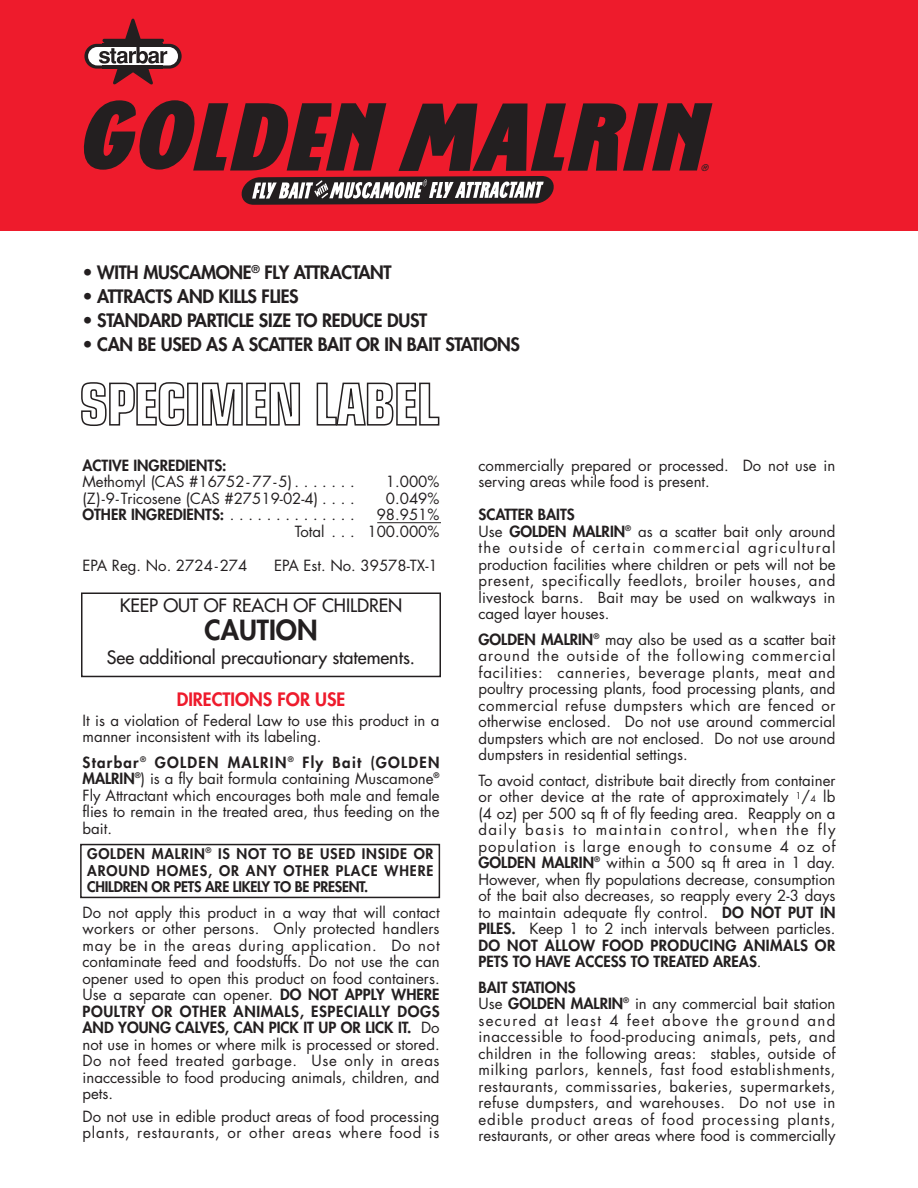
<style>
.page{position:relative;width:918px;height:1188px;background:#fff}
.page>*{position:absolute;margin:0;border:0;box-sizing:border-box;transform-origin:0 0}
.t1{font:800 27px "Futura";color:#231f20}
.t2{font:800 18px "Futura";letter-spacing:-.015em;color:#231f20}
.t3{font:18px "Futura";color:#231f20}
.t4{font:800 18px "Futura";color:#ee1b2c}
.t5{font:15px/16.5px "Futura";color:#231f20}
.t6{font:15px/16.5px "Futura";letter-spacing:.03em;color:#231f20}
.t7{font:800 15px "Futura";color:#231f20}
.t8{font:800 14.25px/16.5px "Futura";letter-spacing:-.015em;color:#231f20;text-align:justify}
.s1{font-weight:400}
.s2{font-weight:800}
.s3{font-size:9px}
</style>
<div class="page">
<hr style="left:377px;top:522px;width:64px;height:1px;background:#231f20">
<div style="left:81px;top:592px;width:360px;height:85px;border:2px solid #231f20"></div>
<svg style="left:81px;top:382px;width:104px;height:44px"></svg>
<div style="left:187px;top:383px;width:11px;height:43px;border:1px solid #231f20"></div>
<svg style="left:202px;top:382px;width:98px;height:44px"></svg>
<svg style="left:316px;top:382px;width:123px;height:44px"></svg>
<div style="left:0;top:0;width:918px;height:230px;background:#ee1b2c"></div>
<svg style="left:83px;top:100px;width:629px;height:105px"></svg>
<svg style="left:84px;top:19px;width:98px;height:66px"></svg>
<hr style="left:102px;top:65px;width:61px;height:4px;background:#231f20">
<div style="left:80px;top:844px;width:360px;height:54px;border:2px solid #231f20"></div>
<p class="t2" style="left:82px;top:264px;width:311px">• WITH MUSCAMONE<sup>®</sup> FLY ATTRACTANT</p>
<p class="t2" style="left:82px;top:288px;width:218px">• ATTRACTS AND KILLS FLIES</p>
<p class="t2" style="left:82px;top:312px;width:346px">• STANDARD PARTICLE SIZE TO REDUCE DUST</p>
<p class="t2" style="left:82px;top:336px;width:439px">• CAN BE USED AS A SCATTER BAIT OR IN BAIT STATIONS</p>
<p class="t7" style="left:82px;top:458px;width:146px">ACTIVE INGREDIENTS:</p>
<p class="t5" style="left:82px;top:475px;width:274px">Methomyl (CAS #16752- 77-5) . . . . . . .</p>
<p class="t5" style="left:386px;top:475px;width:55px">1.000%</p>
<p class="t5" style="left:83px;top:491px;width:274px">(Z)-9- Tricosene (CAS #27519-02-4) . . . .</p>
<p class="t5" style="left:386px;top:491px;width:55px">0.049%</p>
<p class="t7" style="left:83px;top:508px;width:274px">OTHER INGREDIENTS: <span class="s1">. . . . . . . . . . . . . .</span></p>
<p class="t5" style="left:295px;top:508px;width:146px;text-align:right">98.951%<br>Total . . . 100.000%</p>
<p class="t5" style="left:83px;top:559px;width:166px">EPA Reg. No. 2724-274</p>
<p class="t5" style="left:274px;top:559px;width:165px">EPA Est. No. 39578-TX-1</p>
<p class="t3" style="left:120px;top:596px;width:284px">KEEP OUT OF REACH OF CHILDREN</p>
<h1 class="t1" style="left:205px;top:617px;width:114px">CAUTION</h1>
<p class="t3" style="left:107px;top:649px;width:310px">See additional precautionary statements.</p>
<p class="t4" style="left:177px;top:691px;width:170px">DIRECTIONS FOR USE</p>
<p class="t5" style="left:82px;top:713px;width:359px">It is a violation of Federal Law to use this product in a manner inconsistent with its labeling.</p>
<p class="t5" style="left:82px;top:755px;width:359px;text-align:justify"><span class="s2">Starbar</span><sup>®</sup> <span class="s2">GOLDEN MALRIN</span><sup>®</sup> <span class="s2">Fly Bait (GOLDEN MALRIN</span><sup>®</sup>) is a fly bait formula containing Muscamone<sup>® </sup>Fly Attractant which encourages both male and female flies to remain in the treated area, thus feeding on the bait.</p>
<p class="t8" style="left:87px;top:847px;width:348px">GOLDEN MALRIN<sup>®</sup> IS NOT TO BE USED INSIDE OR AROUND HOMES, OR ANY OTHER PLACE WHERE CHILDREN OR PETS ARE LIKELY TO BE PRESENT.</p>
<p class="t5" style="left:82px;top:905px;width:359px;text-align:justify">Do not apply this product in a way that will contact workers or other persons. Only protected handlers may be in the areas during application. Do not contaminate feed and foodstuffs. Do not use the can opener used to open this product on food containers.<br>Use a separate can opener. <span class="s2">DO NOT APPLY WHERE POULTRY OR OTHER ANIMALS, ESPECIALLY DOGS AND YOUNG CALVES, CAN PICK IT UP OR LICK IT.</span> Do not use in homes or where milk is processed or stored.<br>Do not feed treated garbage. Use only in areas inaccessible to food producing animals, children, and pets.</p>
<p class="t5" style="left:83px;top:1109px;width:359px">Do not use in edible product areas of food processing plants, restaurants, or other areas where food is</p>
<p class="t5" style="left:478px;top:458px;width:358px">commercially prepared or processed. Do not use in serving areas while food is present.</p>
<p class="t5" style="left:478px;top:508px;width:359px"><span class="s2">SCATTER BAITS<br></span>Use <span class="s2">GOLDEN MALRIN</span><sup>®</sup> as a scatter bait only around the outside of certain commercial agricultural production facilities where children or pets will not be present, specifically feedlots, broiler houses, and livestock barns. Bait may be used on walkways in caged layer houses.</p>
<p class="t5" style="left:478px;top:632px;width:359px;text-align:justify"><span class="s2">GOLDEN MALRIN</span><sup>®</sup> may also be used as a scatter bait around the outside of the following commercial facilities: canneries, beverage plants, meat and poultry processing plants, food processing plants, and commercial refuse dumpsters which are fenced or otherwise enclosed. Do not use around commercial dumpsters which are not enclosed. Do not use around dumpsters in residential settings.</p>
<p class="t5" style="left:478px;top:773px;width:359px;text-align:justify">To avoid contact, distribute bait directly from container or other device at the rate of approximately <sup>1</sup>/<span class="s3">4</span> lb (4 oz) per 500 sq ft of fly feeding area. Reapply on a daily basis to maintain control, when the fly population is large enough to consume 4 oz of <span class="s2">GOLDEN MALRIN</span><sup>®</sup> within a 500 sq ft area in 1 day.<br>However, when fly populations decrease, consumption of the bait also decreases, so reapply every 2-3 days to maintain adequate fly control. <span class="s2">DO NOT PUT IN PILES.</span> Keep 1 to 2 inch intervals between particles.<br><span class="s2">DO NOT ALLOW FOOD PRODUCING ANIMALS OR PETS TO HAVE ACCESS TO TREATED AREAS</span>.</p>
<p class="t6" style="left:479px;top:980px;width:359px"><span class="s2">BAIT STATIONS<br></span>Use <span class="s2">GOLDEN MALRIN</span><sup>®</sup> in any commercial bait station secured at least 4 feet above the ground and inaccessible to food-producing animals, pets, and children in the following areas: stables, outside of milking parlors, kennels, fast food establishments, restaurants, commissaries, bakeries, supermarkets, refuse dumpsters, and warehouses. Do not use in edible product areas of food processing plants, restaurants, or other areas where food is commercially</p>
</div>
